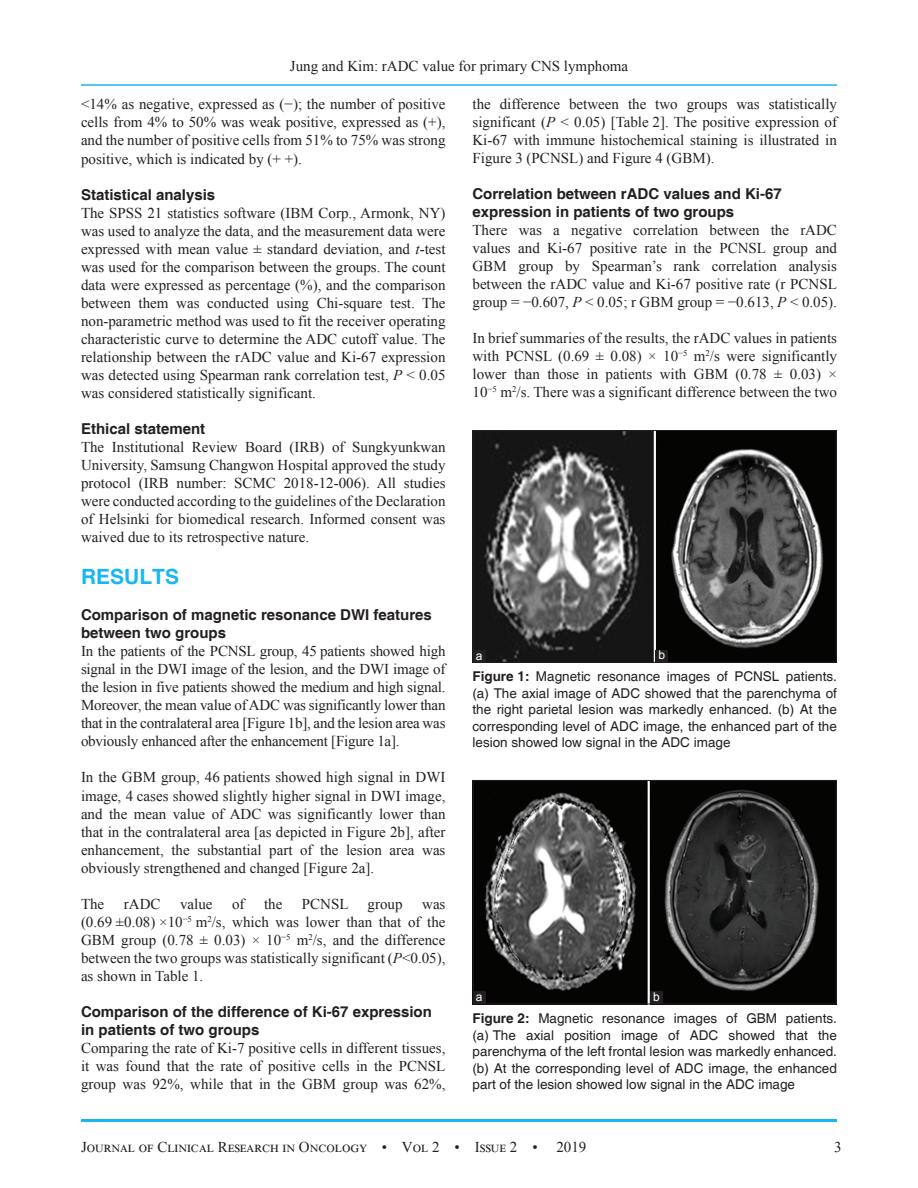
<style>
.page{position:relative;width:918px;height:1188px;background:#fff}
.page>*{position:absolute;margin:0;border:0;box-sizing:border-box;transform-origin:0 0}
.t1{font:700 21px "Helvetica";color:#1ab6f2}
.TX{font:15px/18px "Times New Roman";color:#231f20;text-align:justify}
.t2{font:700 15px/18px "Helvetica";color:#231f20}
.TX-2{font:15px "Times New Roman";letter-spacing:.065em;color:#231f20}
.FGC{font:13.5px/16.5px "Helvetica";color:#231f20;text-align:justify}
.LABEL{font:12px "Arial";color:#fff}
.s1{font-style:italic}
.s2{font-weight:700}
</style>
<div class="page">
<hr style="left:81px;top:84px;width:756px;height:2px;background:#1ab6f2">
<hr style="left:81px;top:1119px;width:756px;height:3px;background:#1ab6f2">
<img style="left:475px;top:432px;width:360px;height:229px">
<div style="left:473px;top:430px;width:364px;height:233px;border:1px solid #231f20"></div>
<div style="left:473px;top:650px;width:13px;height:13px;background:#231f20"></div>
<div style="left:656px;top:650px;width:12px;height:12px;background:#231f20"></div>
<img style="left:475px;top:782px;width:360px;height:220px">
<div style="left:473px;top:780px;width:364px;height:224px;border:1px solid #231f20"></div>
<div style="left:473px;top:992px;width:13px;height:12px;background:#231f20"></div>
<div style="left:650px;top:991px;width:13px;height:13px;background:#231f20"></div>
<p class="TX" style="left:290px;top:57px;width:340px">Jung and Kim: rADC value for primary CNS lymphoma</p>
<p class="TX" style="left:81px;top:95px;width:366px">&lt;14% as negative, expressed as (−); the number of positive cells from 4% to 50% was weak positive, expressed as (+), and the number of positive cells from 51% to 75% was strong positive, which is indicated by (+ +).</p>
<h2 class="t2" style="left:81px;top:186px;width:136px">Statistical analysis</h2>
<p class="TX" style="left:81px;top:203px;width:366px">The SPSS 21 statistics software (IBM Corp., Armonk, NY) was used to analyze the data, and the measurement data were expressed with mean value ± standard deviation, and <span class="s1">t</span>-test was used for the comparison between the groups. The count data were expressed as percentage (%), and the comparison between them was conducted using Chi-square test. The non-parametric method was used to fit the receiver operating characteristic curve to determine the ADC cutoff value. The relationship between the rADC value and Ki-67 expression was detected using Spearman rank correlation test, <span class="s1">P</span> &lt; 0.05 was considered statistically significant.</p>
<h2 class="t2" style="left:81px;top:420px;width:126px">Ethical statement</h2>
<p class="TX" style="left:81px;top:437px;width:366px">The Institutional Review Board (IRB) of Sungkyunkwan University, Samsung Changwon Hospital approved the study protocol (IRB number: SCMC 2018-12-006). All studies were conducted according to the guidelines of the Declaration of Helsinki for biomedical research. Informed consent was waived due to its retrospective nature.</p>
<h1 class="t1" style="left:81px;top:564px;width:100px">RESULTS</h1>
<h2 class="t2" style="left:81px;top:607px;width:352px">Comparison of magnetic resonance DWI features between two groups</h2>
<p class="TX" style="left:81px;top:642px;width:366px">In the patients of the PCNSL group, 45 patients showed high signal in the DWI image of the lesion, and the DWI image of the lesion in five patients showed the medium and high signal.<br>Moreover, the mean value of ADC was significantly lower than that in the contralateral area [Figure 1b], and the lesion area was obviously enhanced after the enhancement [Figure 1a].</p>
<p class="TX" style="left:81px;top:768px;width:366px">In the GBM group, 46 patients showed high signal in DWI image, 4 cases showed slightly higher signal in DWI image, and the mean value of ADC was significantly lower than that in the contralateral area [as depicted in Figure 2b], after enhancement, the substantial part of the lesion area was obviously strengthened and changed [Figure 2a].</p>
<p class="TX" style="left:81px;top:894px;width:25px">The</p>
<p class="TX" style="left:124px;top:894px;width:38px">rADC</p>
<p class="TX" style="left:180px;top:894px;width:34px">value</p>
<p class="TX" style="left:232px;top:894px;width:14px">of</p>
<p class="TX" style="left:264px;top:894px;width:20px">the</p>
<p class="TX" style="left:302px;top:894px;width:48px">PCNSL</p>
<p class="TX" style="left:368px;top:894px;width:36px">group</p>
<p class="TX" style="left:81px;top:894px;width:366px;text-indent:341px">was (0.69 ±0.08) ×10<sup>−5</sup> m<sup>2</sup>/s, which was lower than that of the GBM group (0.78 ± 0.03) × 10<sup>−5</sup> m<sup>2</sup>/s, and the difference between the two groups was statistically significant (<span class="s1">P</span>&lt;0.05), as shown in Table 1.</p>
<h2 class="t2" style="left:81px;top:1003px;width:352px">Comparison of the difference of Ki-67 expression in patients of two groups</h2>
<p class="TX" style="left:81px;top:1038px;width:366px">Comparing the rate of Ki-7 positive cells in different tissues, it was found that the rate of positive cells in the PCNSL group was 92%, while that in the GBM group was 62%,</p>
<p class="TX" style="left:472px;top:95px;width:366px">the difference between the two groups was statistically significant (<span class="s1">P</span> &lt; 0.05) [Table 2]. The positive expression of Ki-67 with immune histochemical staining is illustrated in Figure 3 (PCNSL) and Figure 4 (GBM).</p>
<h2 class="t2" style="left:472px;top:186px;width:311px">Correlation between rADC values and Ki-67 expression in patients of two groups</h2>
<p class="TX" style="left:472px;top:221px;width:366px">There was a negative correlation between the rADC values and Ki-67 positive rate in the PCNSL group and GBM group by Spearman’s rank correlation analysis between the rADC value and Ki-67 positive rate (r PCNSL group = −0.607, <span class="s1">P</span> &lt; 0.05; r GBM group = −0.613, <span class="s1">P</span> &lt; 0.05).</p>
<p class="TX" style="left:472px;top:329px;width:366px">In brief summaries of the results, the rADC values in patients with PCNSL (0.69 ± 0.08) × 10<sup>−5</sup> m<sup>2</sup>/s were significantly lower than those in patients with GBM (0.78 ± 0.03) × 10<sup>−5</sup> m<sup>2</sup>/s. There was a significant difference between the two</p>
<p class="LABEL" style="left:476px;top:648px;width:8px">a</p>
<p class="LABEL" style="left:659px;top:647px;width:8px">b</p>
<p class="FGC" style="left:472px;top:669px;width:366px"><span class="s2">Figure 1:</span> Magnetic resonance images of PCNSL patients. (a) The axial image of ADC showed that the parenchyma of the right parietal lesion was markedly enhanced. (b) At the corresponding level of ADC image, the enhanced part of the lesion showed low signal in the ADC image</p>
<p class="LABEL" style="left:476px;top:989px;width:8px">a</p>
<p class="LABEL" style="left:653px;top:989px;width:8px">b</p>
<p class="FGC" style="left:472px;top:1011px;width:366px"><span class="s2">Figure 2:</span> Magnetic resonance images of GBM patients. (a) The axial position image of ADC showed that the parenchyma of the left frontal lesion was markedly enhanced. (b) At the corresponding level of ADC image, the enhanced part of the lesion showed low signal in the ADC image</p>
<p class="TX-2" style="left:81px;top:1136px;width:458px">Journal of Clinical Research in Oncology • Vol 2 • Issue 2 •</p>
<p class="TX" style="left:556px;top:1137px;width:31px">2019</p>
<p class="TX" style="left:834px;top:1137px;width:9px">3</p>
</div>
